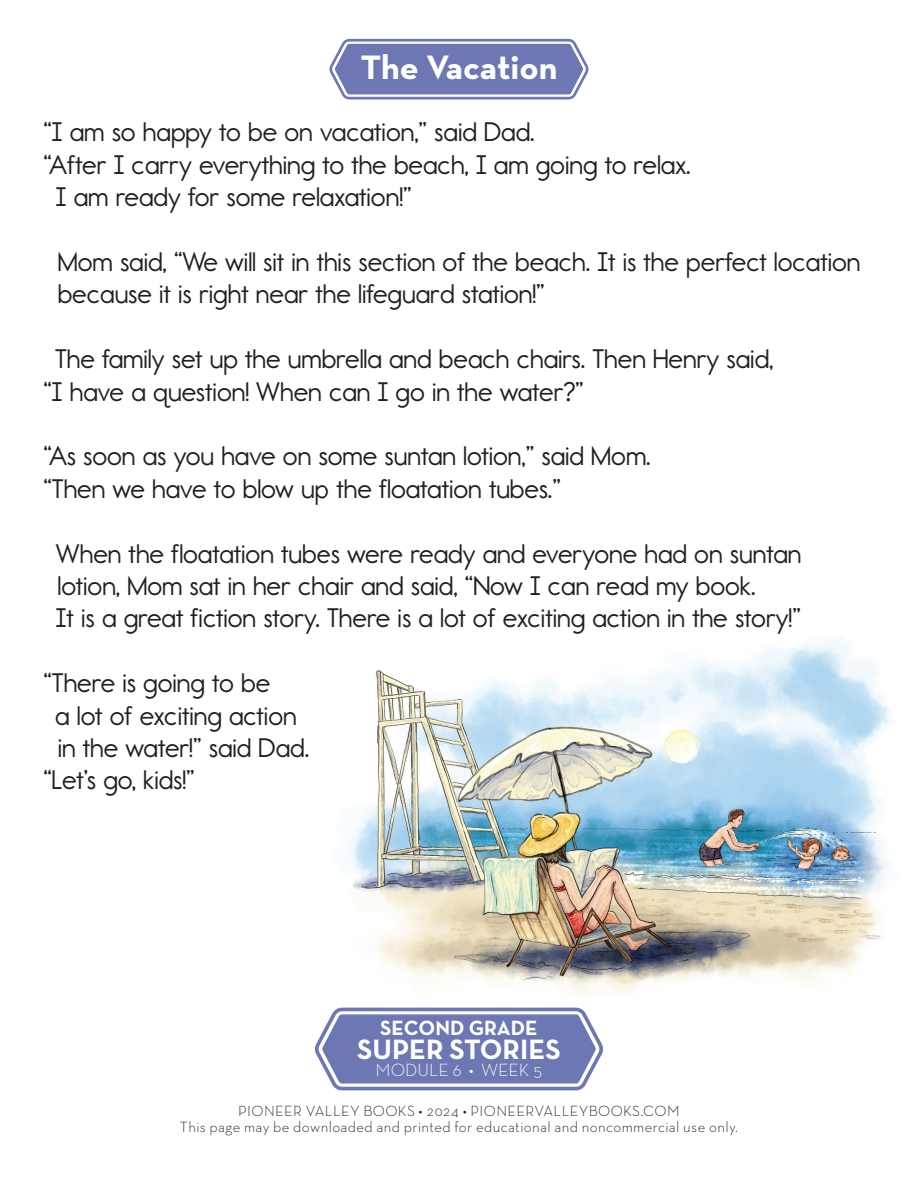
<style>
.page{position:relative;width:918px;height:1188px;background:#fff}
.page>*{position:absolute;margin:0;border:0;box-sizing:border-box;transform-origin:0 0}
.t1{font:700 34.5px "Neutra Text TF";color:#fff}
.t2{font:700 28.5px "Neutra Text TF";color:#fff}
.t3{font:27px/32.4px "Report School Rg";color:#231f20}
.t4{font:700 21px "Neutra Text TF";color:#fff}
.t5{font:300 18px "Neutra Text TF";color:#fff}
.t6{font:300 15px "Neutra Text TF";letter-spacing:.025em;color:#231f20}
</style>
<div class="page">
<svg style="left:315px;top:1008px;width:288px;height:82px;background:#828bbf"></svg>
<svg style="left:329px;top:39px;width:260px;height:61px;background:#828bbf"></svg>
<img style="left:340px;top:639px;width:551px;height:369px">
<p class="t1" style="left:361px;top:46px;width:198px">The Vacation</p>
<p class="t3" style="left:43px;top:116px;width:493px">“I am so happy to be on vacation,” said Dad.</p>
<p class="t3" style="left:43px;top:148px;width:649px">“After I carry everything to the beach, I am going to relax.</p>
<p class="t3" style="left:56px;top:181px;width:357px">I am ready for some relaxation!”</p>
<p class="t3" style="left:58px;top:246px;width:804px">Mom said, “We will sit in this section of the beach. It is the perfect location because it is right near the lifeguard station!”</p>
<p class="t3" style="left:55px;top:343px;width:720px">The family set up the umbrella and beach chairs. Then Henry said,</p>
<p class="t3" style="left:43px;top:375px;width:542px">“I have a question! When can I go in the water?”</p>
<p class="t3" style="left:43px;top:440px;width:609px">“As soon as you have on some suntan lotion,” said Mom.</p>
<p class="t3" style="left:43px;top:472px;width:519px">“Then we have to blow up the floatation tubes.”</p>
<p class="t3" style="left:56px;top:537px;width:747px">When the floatation tubes were ready and everyone had on suntan lotion, Mom sat in her chair and said, “Now I can read my book.</p>
<p class="t3" style="left:56px;top:602px;width:746px">It is a great fiction story. There is a lot of exciting action in the story!”</p>
<p class="t3" style="left:43px;top:667px;width:228px">“There is going to be</p>
<p class="t3" style="left:55px;top:699px;width:243px">a lot of exciting action</p>
<p class="t3" style="left:58px;top:732px;width:253px">in the water!” said Dad.</p>
<p class="t3" style="left:43px;top:764px;width:153px">“Let’s go, kids!”</p>
<p class="t4" style="left:380px;top:1015px;width:159px">SECOND GRADE</p>
<p class="t2" style="left:357px;top:1032px;width:205px">SUPER STORIES</p>
<p class="t5" style="left:376px;top:1059px;width:168px">MODULE 6 • WEEK 5</p>
<p class="t6" style="left:238px;top:1101px;width:443px">PIONEER VALLEY BOOKS • 2024 • PIONEERVALLEYBOOKS.COM</p>
<p class="t6" style="left:180px;top:1118px;width:560px">This page may be downloaded and printed for educational and noncommercial use only.</p>
</div>
